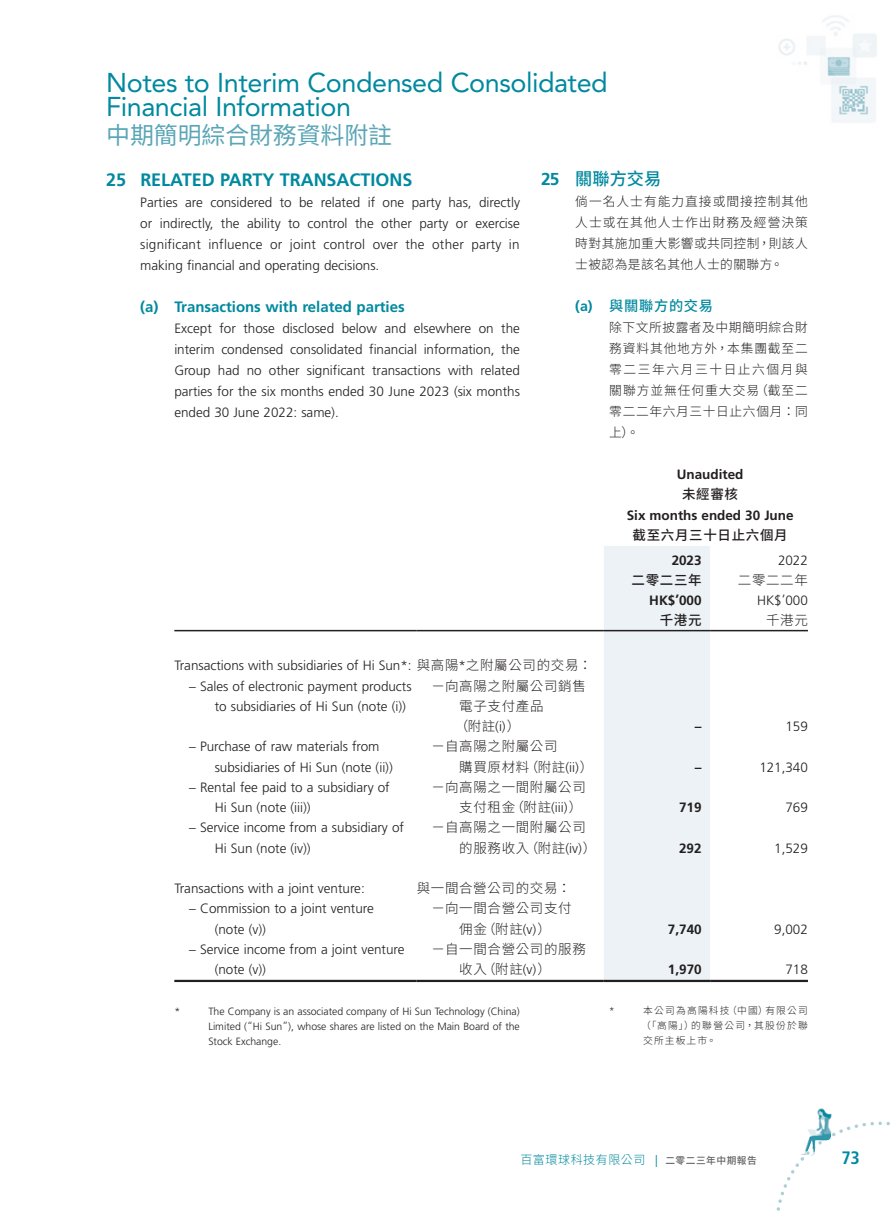
<style>
.page{position:relative;width:893px;height:1212px;background:#fff}
.page>*{position:absolute;margin:0;border:0;box-sizing:border-box;transform-origin:0 0}
.t1{font:27px/24px "Avenir LT Std";letter-spacing:-.015em;color:#00899f}
.t2{font:24px "Source Han Sans TC";letter-spacing:-.01em;color:#5ba6b6}
.Heading_1{font:700 18px "Frutiger LT Std";color:#00899f}
.t3{font:700 condensed 18px "Frutiger LT Std";color:#00899f}
.C_Heading_1{font:500 17.25px "Source Han Sans TC";color:#00899f}
.Heading_2{font:700 15px "Frutiger LT Std";color:#00899f}
.C_Heading_2{font:500 14.25px "Source Han Sans TC";letter-spacing:.05em;color:#00899f}
.Body_Text{font:300 13.5px/21px "Frutiger LT Std";color:#231f20}
.Body_Text-2{font:300 13.5px/20.2px "Source Han Sans TC";letter-spacing:.05em;color:#231f20}
.Body_Text-3{font:700 13.5px "Frutiger LT Std";color:#231f20}
.Body_Text-4{font:500 13.5px "Source Han Sans TC";letter-spacing:.05em;color:#231f20}
.C_Body_Text{font:300 12.75px/21px "Source Han Sans TC";letter-spacing:.05em;color:#231f20;text-align:justify}
.t4{font:300 12px "Source Han Sans TC";letter-spacing:.05em;color:#00899f}
.Notes{font:300 10.5px/15px "Frutiger LT Std";color:#231f20;text-align:justify}
.C_Notes{font:300 9.75px/15px "Source Han Sans TC";letter-spacing:.12em;color:#231f20;text-align:justify}
.C_Notes-2{font:300 9.75px "Frutiger LT Std";color:#231f20}
.s1{font-family:"Frutiger LT Std";font-weight:700}
.s2{font-family:"Source Han Sans TC"}
.s3{font-family:"Frutiger LT Std"}
.s4{font-weight:500;font-size:9.75px;color:#636366}
</style>
<div class="page">
<img style="left:778px;top:15px;width:99px;height:107px">
<svg style="left:776px;top:1121px;width:114px;height:90px"></svg>
<img style="left:800px;top:1108px;width:33px;height:47px">
<div style="left:604px;top:546px;width:106px;height:434px;background:#ecf2f5"></div>
<hr style="left:174px;top:630px;width:243px;height:1px;background:#231f20">
<hr style="left:417px;top:630px;width:187px;height:1px;background:#231f20">
<hr style="left:604px;top:630px;width:106px;height:1px;background:#231f20">
<hr style="left:710px;top:630px;width:98px;height:1px;background:#231f20">
<hr style="left:174px;top:980px;width:243px;height:2px;background:#231f20">
<hr style="left:417px;top:980px;width:187px;height:2px;background:#231f20">
<hr style="left:604px;top:980px;width:106px;height:2px;background:#231f20">
<hr style="left:710px;top:980px;width:98px;height:2px;background:#231f20">
<h1 class="t1" style="left:106px;top:71px;width:503px">Notes to Interim Condensed Consolidated<br>Financial Information</h1>
<h2 class="t2" style="left:106px;top:122px;width:287px">中期簡明綜合財務資料附註</h2>
<p class="C_Heading_1" style="left:541px;top:169px;width:122px"><span class="s1">25</span> 關聯方交易</p>
<p class="C_Body_Text" style="left:575px;top:191px;width:234px">倘一名人士有能力直接或間接控制其他人士或在其他人士作出財務及經營決策時對其施加重大影響或共同控制，則該人士被認為是該名其他人士的關聯方。</p>
<p class="C_Heading_2" style="left:575px;top:298px;width:139px"><span class="s1">(a)</span> 與關聯方的交易</p>
<p class="C_Body_Text" style="left:609px;top:317px;width:200px">除下文所披露者及中期簡明綜合財務資料其他地方外，本集團截至二零二三年六月三十日止六個月與關聯方並無任何重大交易（截至二零二二年六月三十日止六個月：同上）。</p>
<p class="Heading_1" style="left:106px;top:169px;width:308px">25 RELATED PARTY TRANSACTIONS</p>
<p class="Body_Text" style="left:140px;top:192px;width:381px;text-align:justify">Parties are considered to be related if one party has, directly or indirectly, the ability to control the other party or exercise significant influence or joint control over the other party in making financial and operating decisions.</p>
<p class="Heading_2" style="left:140px;top:298px;width:266px">(a) Transactions with related parties</p>
<p class="Body_Text" style="left:174px;top:318px;width:347px;text-align:justify">Except for those disclosed below and elsewhere on the interim condensed consolidated financial information, the Group had no other significant transactions with related parties for the six months ended 30 June 2023 (six months ended 30 June 2022: same).</p>
<p class="Body_Text-3" style="left:677px;top:467px;width:68px">Unaudited</p>
<p class="Body_Text-4" style="left:682px;top:487px;width:57px">未經審核</p>
<p class="Body_Text-3" style="left:627px;top:507px;width:168px">Six months ended 30 June</p>
<p class="Body_Text-4" style="left:633px;top:527px;width:156px">截至六月三十日止六個月</p>
<p class="Body_Text-3" style="left:672px;top:552px;width:31px">2023</p>
<p class="Body_Text" style="left:778px;top:549px;width:31px">2022</p>
<p class="Body_Text-4" style="left:631px;top:572px;width:72px">二零二三年</p>
<p class="Body_Text-2" style="left:738px;top:570px;width:72px">二零二二年</p>
<p class="Body_Text-3" style="left:649px;top:592px;width:54px">HK$’000</p>
<p class="Body_Text" style="left:757px;top:590px;width:52px">HK$’000</p>
<p class="Body_Text-4" style="left:660px;top:613px;width:43px">千港元</p>
<p class="Body_Text-2" style="left:766px;top:610px;width:43px">千港元</p>
<p class="Body_Text" style="left:174px;top:655px;width:419px">Transactions with subsidiaries of Hi Sun*: <span class="s2">與高陽</span>*<span class="s2">之附屬公司的交易：</span></p>
<p class="Body_Text" style="left:215px;top:676px;width:198px;line-height:20.2px;text-indent:-26px">– Sales of electronic payment products to subsidiaries of Hi Sun (note (i))</p>
<p class="Body_Text-2" style="left:432px;top:676px;width:156px">－向高陽之附屬公司銷售</p>
<p class="Body_Text-2" style="left:459px;top:696px;width:86px">電子支付產品</p>
<p class="Body_Text-2" style="left:455px;top:716px;width:67px">（附註<span class="s3">(i)</span>）</p>
<p class="Body_Text-3" style="left:695px;top:718px;width:8px">–</p>
<p class="Body_Text" style="left:785px;top:716px;width:24px">159</p>
<p class="Body_Text" style="left:215px;top:737px;width:180px;line-height:20.2px;text-indent:-26px">– Purchase of raw materials from subsidiaries of Hi Sun (note (ii))</p>
<p class="Body_Text-2" style="left:459px;top:736px;width:136px;text-indent:-28px">－自高陽之附屬公司<br>購買原材料（附註<span class="s3">(ii)</span>）</p>
<p class="Body_Text" style="left:215px;top:777px;width:176px;line-height:20.2px;text-indent:-26px">– Rental fee paid to a subsidiary of<br>Hi Sun (note (iii))</p>
<p class="Body_Text-2" style="left:432px;top:777px;width:156px;text-align:right">－向高陽之一間附屬公司支付租金（附註<span class="s3">(iii)</span>）</p>
<p class="Body_Text" style="left:215px;top:818px;width:191px;line-height:20.2px;text-indent:-26px">– Service income from a subsidiary of<br>Hi Sun (note (iv))</p>
<p class="Body_Text-2" style="left:459px;top:817px;width:139px;text-indent:-28px">－自高陽之一間附屬公司的服務收入（附註<span class="s3">(iv)</span>）</p>
<p class="Body_Text" style="left:174px;top:878px;width:192px">Transactions with a joint venture:</p>
<p class="Body_Text-2" style="left:417px;top:878px;width:156px">與一間合營公司的交易：</p>
<p class="Body_Text" style="left:215px;top:899px;width:161px;line-height:20.2px;text-indent:-26px">– Commission to a joint venture (note (v))</p>
<p class="Body_Text-2" style="left:432px;top:898px;width:142px;text-align:center">－向一間合營公司支付佣金（附註<span class="s3">(v)</span>）</p>
<p class="Body_Text" style="left:215px;top:939px;width:191px;line-height:20.2px;text-indent:-26px">– Service income from a joint venture (note (v))</p>
<p class="Body_Text-2" style="left:432px;top:939px;width:156px;text-align:center">－自一間合營公司的服務收入（附註<span class="s3">(v)</span>）</p>
<p class="Notes" style="left:174px;top:1004px;width:7px">*</p>
<p class="Notes" style="left:208px;top:1004px;width:313px">The Company is an associated company of Hi Sun Technology (China)<br>Limited (“Hi Sun”), whose shares are listed on the Main Board of the Stock Exchange.</p>
<p class="Body_Text-3" style="left:695px;top:759px;width:8px">–</p>
<p class="Body_Text" style="left:759px;top:756px;width:50px">121,340</p>
<p class="Body_Text-3" style="left:679px;top:799px;width:24px">719</p>
<p class="Body_Text" style="left:785px;top:797px;width:24px">769</p>
<p class="Body_Text-3" style="left:679px;top:840px;width:24px">292</p>
<p class="Body_Text" style="left:774px;top:837px;width:35px">1,529</p>
<p class="Body_Text-3" style="left:668px;top:921px;width:35px">7,740</p>
<p class="Body_Text" style="left:774px;top:918px;width:35px">9,002</p>
<p class="Body_Text-3" style="left:668px;top:961px;width:35px">1,970</p>
<p class="Body_Text" style="left:785px;top:959px;width:24px">718</p>
<p class="C_Notes-2" style="left:609px;top:1005px;width:7px">*</p>
<p class="C_Notes" style="left:641px;top:1003px;width:168px">本公司為高陽科技（中國）有限公司（「高陽」）的聯營公司，其股份於聯交所主板上市。</p>
<p class="t4" style="left:520px;top:1153px;width:238px">百富環球科技有限公司　<span class="s3">|</span> <span class="s4">二零二三年中期報告</span></p>
<h3 class="t3" style="left:841px;top:1147px;width:20px">73</h3>
</div>
